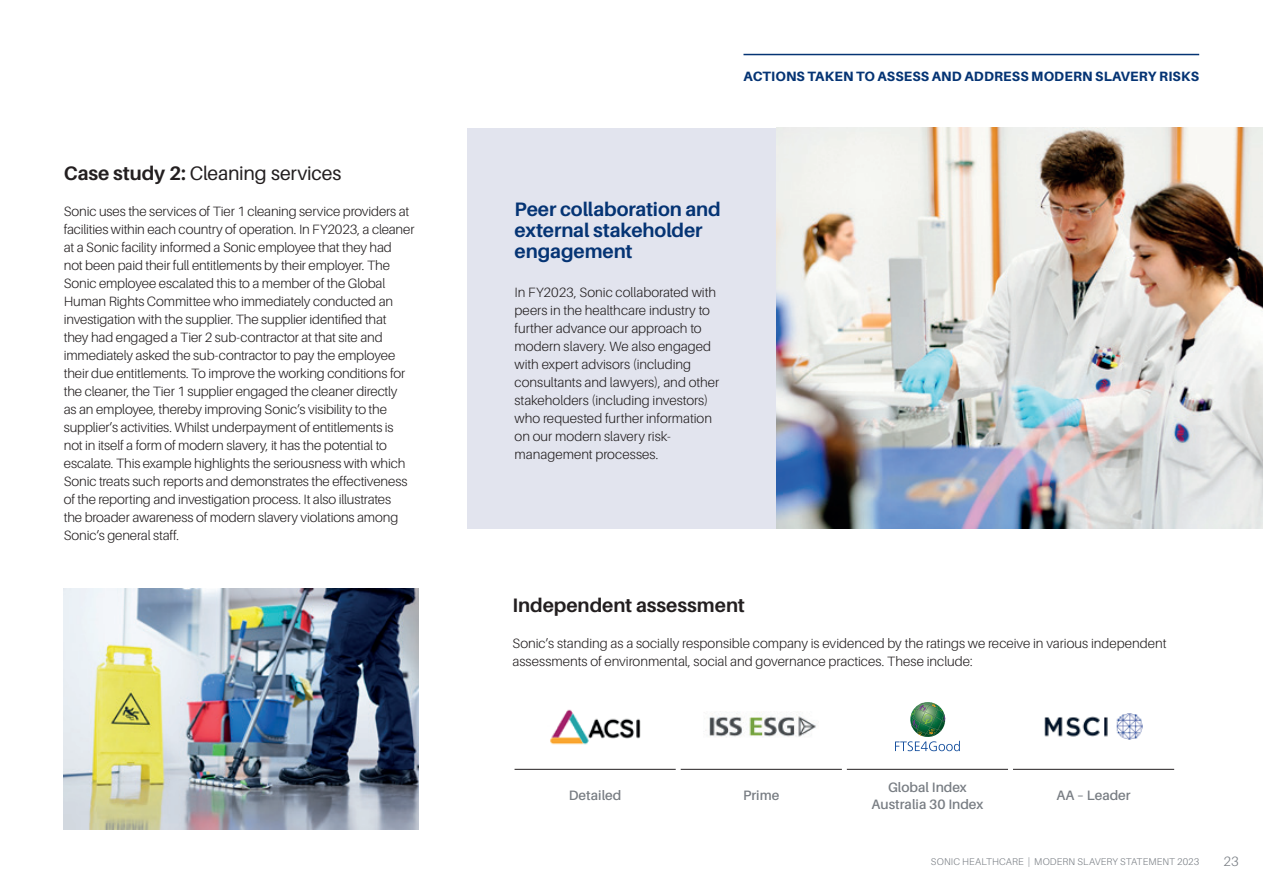
<style>
.page{position:relative;width:1263px;height:893px;background:#fff}
.page>*{position:absolute;margin:0;border:0;box-sizing:border-box;transform-origin:0 0}
.t1{font:700 19.5px/21px "Aileron";letter-spacing:-.005em;color:#053474}
.t2{font:19.5px "Aileron";letter-spacing:-.01em;color:#231f20}
.t3{font:700 19.5px "Aileron";letter-spacing:-.005em;color:#231f20}
.t4{font:600 13.65px/16.4px "Aileron";color:#787d83;text-align:center}
.t5{font:300 13.5px/18px "Aileron";letter-spacing:-.01em;color:#231f20}
.t6{font:800 13.5px "Aileron";letter-spacing:.01em;color:#053474}
.t7{font:300 13.5px "Aileron";color:#787d83}
.t8{font:300 9.75px "Aileron";letter-spacing:.015em;color:#787d83}
.s1{font-weight:700}
</style>
<div class="page">
<hr style="left:743px;top:54px;width:456px;height:1px;background:#053474">
<div style="left:467px;top:128px;width:796px;height:401px;background:#e2e4ee"></div>
<img style="left:64px;top:589px;width:355px;height:240px">
<img style="left:776px;top:128px;width:487px;height:401px">
<hr style="left:514px;top:769px;width:162px;height:1px;background:#231f20">
<img style="left:550px;top:709px;width:91px;height:36px">
<hr style="left:847px;top:769px;width:161px;height:1px;background:#231f20">
<svg style="left:895px;top:702px;width:65px;height:49px"></svg>
<hr style="left:681px;top:769px;width:161px;height:1px;background:#231f20">
<img style="left:705px;top:711px;width:111px;height:26px">
<hr style="left:1013px;top:769px;width:161px;height:1px;background:#231f20">
<img style="left:1044px;top:713px;width:99px;height:27px">
<h1 class="t2" style="left:64px;top:162px;width:279px"><span class="s1">Case study 2:</span> Cleaning services</h1>
<p class="t5" style="left:64px;top:202px;width:352px">Sonic uses the services of Tier 1 cleaning service providers at facilities within each country of operation. In FY2023, a cleaner at a Sonic facility informed a Sonic employee that they had<br>not been paid their full entitlements by their employer. The Sonic employee escalated this to a member of the Global Human Rights Committee who immediately conducted an investigation with the supplier. The supplier identified that they had engaged a Tier 2 sub-contractor at that site and immediately asked the sub-contractor to pay the employee their due entitlements. To improve the working conditions for the cleaner, the Tier 1 supplier engaged the cleaner directly<br>as an employee, thereby improving Sonic’s visibility to the supplier’s activities. Whilst underpayment of entitlements is not in itself a form of modern slavery, it has the potential to escalate. This example highlights the seriousness with which Sonic treats such reports and demonstrates the effectiveness of the reporting and investigation process. It also illustrates<br>the broader awareness of modern slavery violations among Sonic’s general staff.</p>
<p class="t6" style="left:743px;top:68px;width:232px">ACTIONS TAKEN TO ASSESS AND ADDR</p>
<p class="t6" style="left:1003px;top:68px;width:197px">ESS MODERN SLAVERY RISKS</p>
<h1 class="t1" style="left:514px;top:199px;width:208px">Peer collaboration and external stakeholder engagement</h1>
<p class="t5" style="left:514px;top:283px;width:206px">In FY2023, Sonic collaborated with peers in the healthcare industry to further advance our approach to modern slavery. We also engaged with expert advisors (including consultants and lawyers), and other stakeholders (including investors) who requested further information on our modern slavery risk&shy;management processes.</p>
<h1 class="t3" style="left:512px;top:594px;width:234px">Independent assessment</h1>
<p class="t5" style="left:512px;top:634px;width:656px">Sonic’s standing as a socially responsible company is evidenced by the ratings we receive in various independent assessments of environmental, social and governance practices. These include:</p>
<p class="t4" style="left:569px;top:788px;width:54px">Detailed</p>
<p class="t4" style="left:871px;top:779px;width:113px">Global Index<br>Australia 30 Index</p>
<p class="t4" style="left:743px;top:788px;width:38px">Prime</p>
<p class="t4" style="left:1056px;top:788px;width:76px">AA – Leader</p>
<p class="t8" style="left:931px;top:856px;width:270px">SONIC HEALTHCARE | MODERN SLAVERY STATEMENT 2023</p>
<p class="t7" style="left:1223px;top:854px;width:17px">23</p>
</div>
